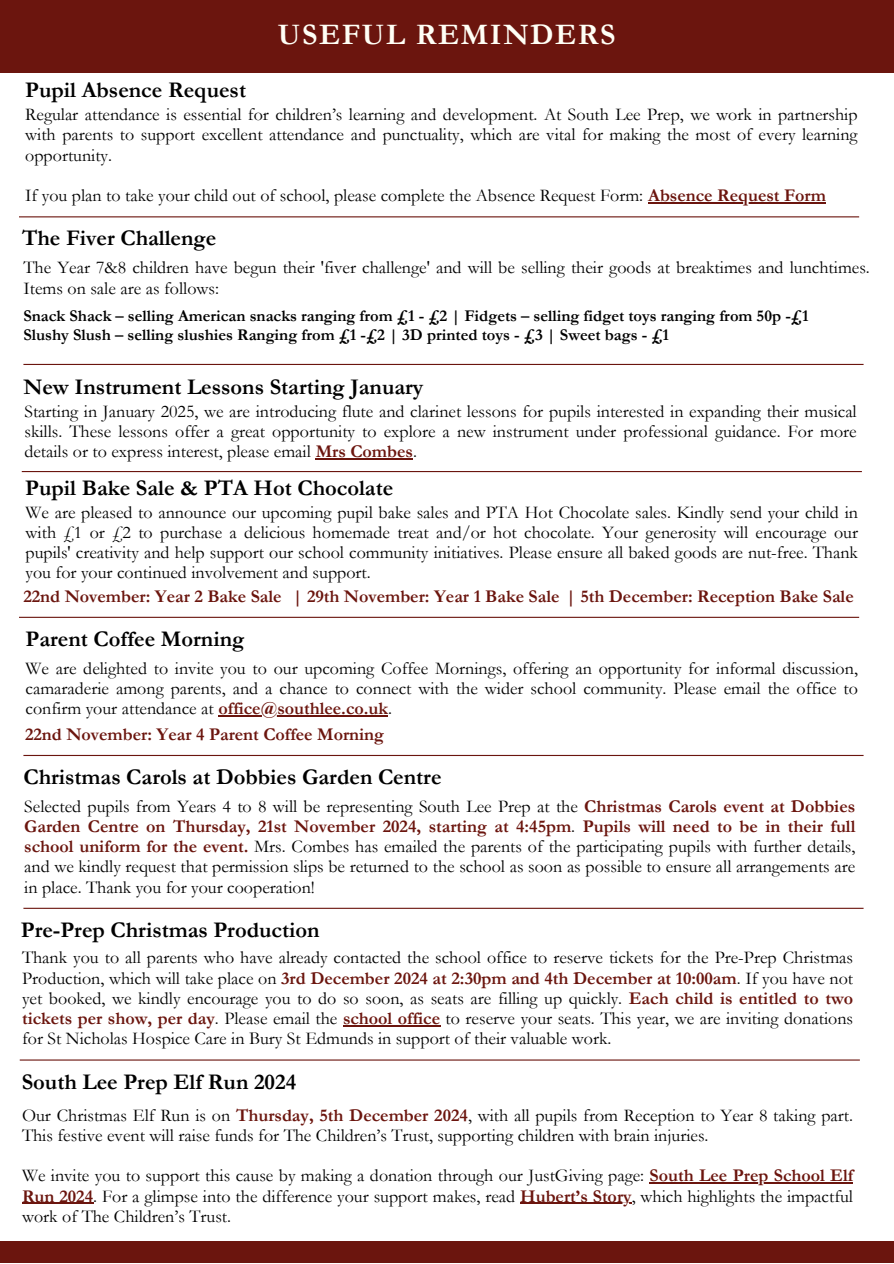
<style>
.page{position:relative;width:894px;height:1264px;background:#fff}
.page>*{position:absolute;margin:0;border:0;box-sizing:border-box;transform-origin:0 0}
.t1{font:700 30px "Garamond";letter-spacing:.05em;color:#fffff6}
.t2{font:700 22.5px "Garamond";color:#000}
.t3{font:18px/20.2px "Garamond";color:#000;text-align:justify}
.t4{font:700 18px "Garamond";color:#6b150e}
.t5{font:700 16.5px/18.8px "Garamond";color:#000}
.s1{font-weight:700;color:#6b150e}
</style>
<div class="page">
<div style="left:0;top:1241px;width:893px;height:22px;background:#6b150e"></div>
<div style="left:0;top:0;width:893px;height:72px;background:#6b150e"></div>
<hr style="left:19px;top:216px;width:839px;height:1px;background:#6b150e">
<hr style="left:19px;top:616px;width:839px;height:2px;background:#6b150e">
<hr style="left:23px;top:755px;width:840px;height:1px;background:#6b150e">
<hr style="left:218px;top:715px;width:170px;height:1px;background:#6b150e">
<hr style="left:648px;top:202px;width:177px;height:1px;background:#6b150e">
<hr style="left:23px;top:907px;width:840px;height:1px;background:#6b150e">
<hr style="left:22px;top:471px;width:839px;height:1px;background:#6b150e">
<hr style="left:315px;top:458px;width:98px;height:1px;background:#6b150e">
<hr style="left:343px;top:1025px;width:97px;height:1px;background:#6b150e">
<hr style="left:20px;top:1059px;width:839px;height:1px;background:#6b150e">
<hr style="left:649px;top:1182px;width:203px;height:1px;background:#6b150e">
<hr style="left:22px;top:1202px;width:71px;height:1px;background:#6b150e">
<hr style="left:520px;top:1202px;width:111px;height:1px;background:#6b150e">
<hr style="left:23px;top:364px;width:840px;height:1px;background:#6b150e">
<h1 class="t1" style="left:278px;top:18px;width:339px">USEFUL REMINDERS</h1>
<p class="t2" style="left:25px;top:77px;width:222px">Pupil Absence Request</p>
<p class="t3" style="left:25px;top:105px;width:833px">Regular attendance is essential for children’s learning and development. At South Lee Prep, we work in partnership with parents to support excellent attendance and punctuality, which are vital for making the most of every learning opportunity.</p>
<p class="t3" style="left:25px;top:186px;width:801px">If you plan to take your child out of school, please complete the Absence Request Form: <span class="s1">Absence Request Form</span></p>
<p class="t2" style="left:22px;top:225px;width:196px">The Fiver Challenge</p>
<p class="t3" style="left:23px;top:257px;width:847px">The Year 7&amp;8 children have begun their 'fiver challenge' and will be selling their goods at breaktimes and lunchtimes.<br>Items on sale are as follows:</p>
<p class="t5" style="left:23px;top:307px;width:786px">Snack Shack – selling American snacks ranging from £1 - £2 | Fidgets – selling fidget toys ranging from 50p -£1<br>Slushy Slush – selling slushies Ranging from £1 -£2 | 3D printed toys - £3 | Sweet bags - £1</p>
<p class="t2" style="left:23px;top:374px;width:401px">New Instrument Lessons Starting January</p>
<p class="t3" style="left:24px;top:401px;width:833px">Starting in January 2025, we are introducing flute and clarinet lessons for pupils interested in expanding their musical skills. These lessons offer a great opportunity to explore a new instrument under professional guidance. For more details or to express interest, please email <span class="s1">Mrs Combes</span>.</p>
<p class="t2" style="left:25px;top:475px;width:369px">Pupil Bake Sale &amp; PTA Hot Chocolate</p>
<p class="t3" style="left:26px;top:502px;width:833px">We are pleased to announce our upcoming pupil bake sales and PTA Hot Chocolate sales. Kindly send your child in with £1 or £2 to purchase a delicious homemade treat and/or hot chocolate. Your generosity will encourage our pupils' creativity and help support our school community initiatives. Please ensure all baked goods are nut-free. Thank you for your continued involvement and support.</p>
<p class="t4" style="left:23px;top:586px;width:831px">22nd November: Year 2 Bake Sale | 29th November: Year 1 Bake Sale | 5th December: Reception Bake Sale</p>
<p class="t2" style="left:26px;top:626px;width:220px">Parent Coffee Morning</p>
<p class="t3" style="left:26px;top:658px;width:833px">We are delighted to invite you to our upcoming Coffee Mornings, offering an opportunity for informal discussion, camaraderie among parents, and a chance to connect with the wider school community. Please email the office to confirm your attendance at <span class="s1">office@southlee.co.uk</span>.</p>
<p class="t4" style="left:25px;top:724px;width:360px">22nd November: Year 4 Parent Coffee Morning</p>
<p class="t2" style="left:23px;top:764px;width:419px">Christmas Carols at Dobbies Garden Centre</p>
<p class="t3" style="left:24px;top:796px;width:832px">Selected pupils from Years 4 to 8 will be representing South Lee Prep at the <span class="s1">Christmas Carols event at Dobbies Garden Centre on Thursday, 21st November 2024, starting at 4:45pm</span>. <span class="s1">Pupils will need to be in their full school uniform for the event.</span> Mrs. Combes has emailed the parents of the participating pupils with further details, and we kindly request that permission slips be returned to the school as soon as possible to ensure all arrangements are in place. Thank you for your cooperation!</p>
<p class="t2" style="left:21px;top:917px;width:300px">Pre-Prep Christmas Production</p>
<p class="t3" style="left:22px;top:947px;width:832px">Thank you to all parents who have already contacted the school office to reserve tickets for the Pre-Prep Christmas Production, which will take place on <span class="s1">3rd December 2024 at 2:30pm and 4th December at 10:00am</span>. If you have not yet booked, we kindly encourage you to do so soon, as seats are filling up quickly. <span class="s1">Each child is entitled to two tickets per show, per day</span>. Please email the <span class="s1">school office</span> to reserve your seats. This year, we are inviting donations for St Nicholas Hospice Care in Bury St Edmunds in support of their valuable work.</p>
<p class="t2" style="left:22px;top:1069px;width:276px">South Lee Prep Elf Run 2024</p>
<p class="t3" style="left:22px;top:1105px;width:832px">Our Christmas Elf Run is on <span class="s1">Thursday, 5th December 2024</span>, with all pupils from Reception to Year 8 taking part.<br>This festive event will raise funds for The Children’s Trust, supporting children with brain injuries.</p>
<p class="t3" style="left:22px;top:1165px;width:832px">We invite you to support this cause by making a donation through our JustGiving page: <span class="s1">South Lee Prep School Elf Run 2024</span>. For a glimpse into the difference your support makes, read <span class="s1">Hubert’s Story</span>, which highlights the impactful work of The Children’s Trust.</p>
</div>
